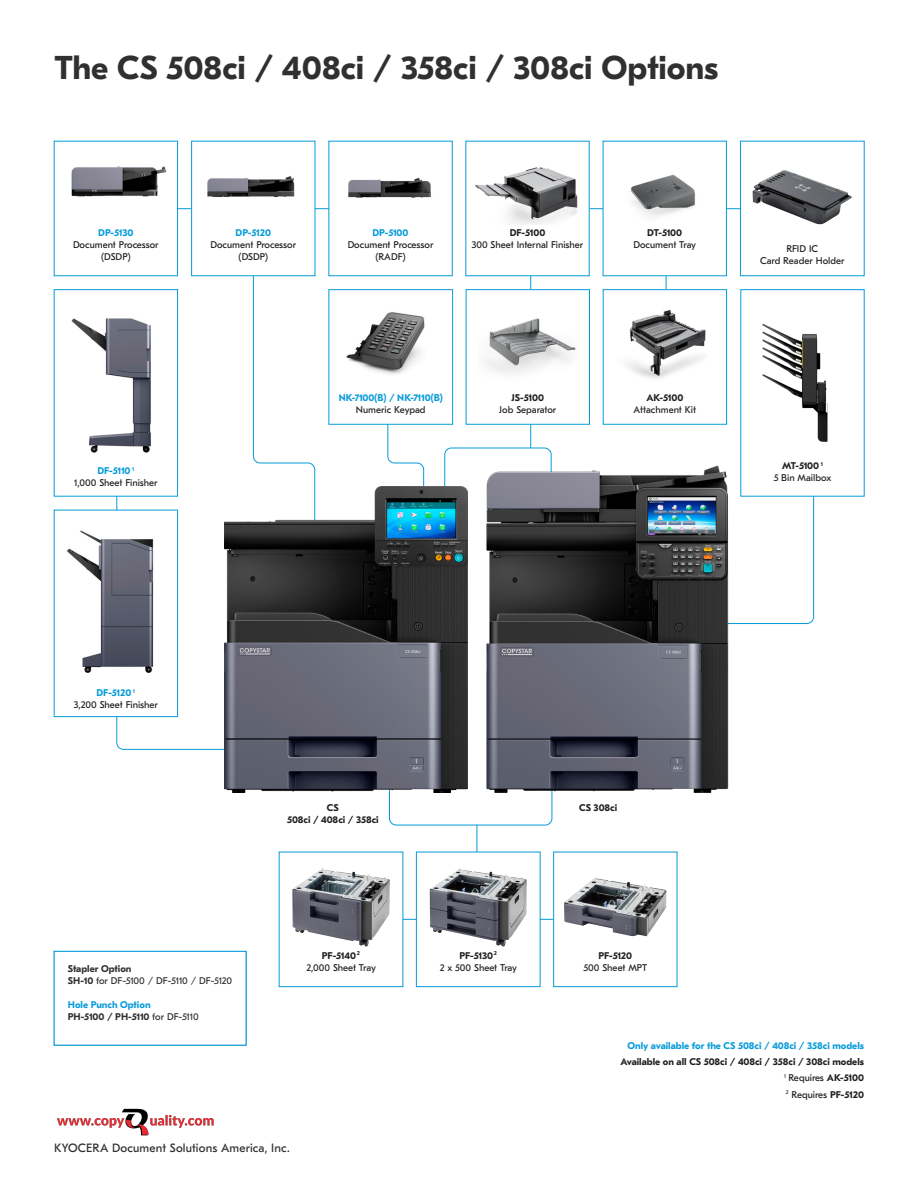
<style>
.page{position:relative;width:918px;height:1188px;background:#fff}
.page>*{position:absolute;margin:0;border:0;box-sizing:border-box;transform-origin:0 0}
.t1{font:700 33px "GT Eesti Pro Text";letter-spacing:-.005em;color:#312f30}
.t2{font:12px "GT Eesti Pro Text";letter-spacing:.01em;color:#312f30}
.t3{font:9.75px/12px "GT Eesti Pro Text";color:#231f20;text-align:center}
.t4{font:700 9.75px/16.4px "GT Eesti Pro Text";color:#231f20;text-align:justify}
.t5{font:700 9.75px/12px "GT Eesti Pro Text";color:#069bda}
.t6{font:9.75px "GT Eesti Pro Text";letter-spacing:-.015em;color:#312f30}
.t7{font:700 9.75px "GT Eesti Pro Text";letter-spacing:-.03em;color:#069bda}
.t8{font:700 9.75px "GT Eesti Pro Text";color:#312f30}
.s1{font-weight:700;color:#069bda}
.s2{font-weight:700}
.s3{color:#312f30}
.s4{font-weight:400;color:#312f30}
.s5{font-weight:400}
</style>
<div class="page">
<svg style="left:651px;top:397px;width:163px;height:227px"></svg>
<svg style="left:444px;top:423px;width:108px;height:144px"></svg>
<hr style="left:719px;top:208px;width:31px;height:1px;background:#069bda">
<svg style="left:387px;top:424px;width:37px;height:63px"></svg>
<svg style="left:116px;top:397px;width:137px;height:353px"></svg>
<hr style="left:581px;top:208px;width:31px;height:1px;background:#069bda">
<hr style="left:666px;top:267px;width:1px;height:31px;background:#069bda">
<hr style="left:530px;top:267px;width:1px;height:31px;background:#069bda">
<hr style="left:59px;top:208px;width:373px;height:1px;background:#069bda">
<svg style="left:253px;top:276px;width:62px;height:211px"></svg>
<div style="left:603px;top:141px;width:123px;height:135px;background:#fff"></div>
<img style="left:631px;top:174px;width:64px;height:43px">
<img style="left:485px;top:318px;width:91px;height:56px">
<div style="left:466px;top:289px;width:124px;height:135px;border:1px solid #069bda"></div>
<div style="left:466px;top:141px;width:123px;height:135px;background:#fff"></div>
<img style="left:475px;top:167px;width:103px;height:57px">
<div style="left:54px;top:141px;width:124px;height:135px;background:#fff"></div>
<img style="left:71px;top:166px;width:96px;height:31px">
<div style="left:192px;top:141px;width:123px;height:135px;background:#fff"></div>
<img style="left:207px;top:176px;width:88px;height:21px">
<div style="left:329px;top:141px;width:123px;height:135px;background:#fff"></div>
<img style="left:348px;top:177px;width:83px;height:21px">
<div style="left:740px;top:141px;width:124px;height:135px;background:#fff"></div>
<img style="left:753px;top:170px;width:99px;height:54px">
<div style="left:54px;top:510px;width:124px;height:207px;background:#fff"></div>
<img style="left:67px;top:530px;width:87px;height:143px">
<div style="left:54px;top:510px;width:124px;height:207px;border:1px solid #069bda"></div>
<div style="left:54px;top:290px;width:124px;height:206px;background:#fff"></div>
<img style="left:71px;top:318px;width:80px;height:135px">
<div style="left:54px;top:289px;width:124px;height:207px;border:1px solid #069bda"></div>
<div style="left:741px;top:290px;width:123px;height:206px;background:#fff"></div>
<img style="left:762px;top:323px;width:66px;height:119px">
<div style="left:603px;top:290px;width:124px;height:134px;background:#fff"></div>
<img style="left:628px;top:309px;width:78px;height:70px">
<div style="left:603px;top:289px;width:124px;height:135px;border:1px solid #069bda"></div>
<img style="left:346px;top:312px;width:79px;height:62px">
<div style="left:329px;top:289px;width:124px;height:135px;border:1px solid #069bda"></div>
<svg style="left:389px;top:743px;width:163px;height:82px"></svg>
<hr style="left:477px;top:825px;width:1px;height:85px;background:#069bda">
<hr style="left:387px;top:919px;width:216px;height:1px;background:#069bda">
<div style="left:416px;top:852px;width:124px;height:135px;background:#fff"></div>
<img style="left:430px;top:868px;width:97px;height:79px">
<div style="left:416px;top:852px;width:124px;height:135px;border:1px solid #069bda"></div>
<div style="left:279px;top:852px;width:124px;height:135px;background:#fff"></div>
<img style="left:292px;top:868px;width:80px;height:79px">
<div style="left:554px;top:852px;width:123px;height:135px;background:#fff"></div>
<img style="left:564px;top:878px;width:103px;height:58px">
<div style="left:553px;top:852px;width:124px;height:135px;border:1px solid #069bda"></div>
<div style="left:54px;top:951px;width:192px;height:94px;border:1px solid #069bda"></div>
<img style="left:225px;top:487px;width:242px;height:306px">
<img style="left:485px;top:465px;width:247px;height:328px">
<img style="left:57px;top:1108px;width:157px;height:28px">
<h1 class="t1" style="left:55px;top:50px;width:665px">The CS 508ci / 408ci / 358ci / 308ci Options</h1>
<p class="t5" style="left:98px;top:227px;width:37px">DP-5130</p>
<p class="t3" style="left:73px;top:239px;width:87px">Document Processor (DSDP)</p>
<p class="t5" style="left:236px;top:227px;width:37px">DP-5120</p>
<p class="t3" style="left:210px;top:239px;width:87px">Document Processor (DSDP)</p>
<p class="t5" style="left:373px;top:227px;width:38px">DP-5100</p>
<p class="t3" style="left:348px;top:239px;width:87px">Document Processor (RADF)</p>
<p class="t3" style="left:760px;top:243px;width:86px">RFID IC<br>Card Reader Holder</p>
<p class="t4" style="left:510px;top:225px;width:37px">DF-5100</p>
<p class="t3" style="left:472px;top:239px;width:113px">300 Sheet Internal Finisher</p>
<p class="t4" style="left:647px;top:225px;width:37px">DT-5100</p>
<p class="t3" style="left:633px;top:239px;width:64px">Document Tray</p>
<p class="t7" style="left:339px;top:392px;width:106px">NK-7100(B) / NK-7110(B)</p>
<p class="t3" style="left:356px;top:404px;width:71px">Numeric Keypad</p>
<p class="t4" style="left:512px;top:390px;width:34px">JS-5100</p>
<p class="t3" style="left:499px;top:404px;width:59px">Job Separator</p>
<p class="t4" style="left:646px;top:390px;width:39px">AK-5100</p>
<p class="t3" style="left:634px;top:404px;width:64px">Attachment Kit</p>
<p class="t3" style="left:74px;top:465px;width:85px"><span class="s1">DF-5110</span> <sup>1<br></sup>1,000 Sheet Finisher</p>
<p class="t3" style="left:774px;top:460px;width:59px"><span class="s2">MT-5100</span> <sup>1<br></sup>5 Bin Mailbox</p>
<p class="t3" style="left:74px;top:687px;width:86px"><span class="s1">DF-5120</span> <sup>1<br></sup>3,200 Sheet Finisher</p>
<p class="t4" style="left:327px;top:800px;width:13px">CS</p>
<p class="t4" style="left:579px;top:800px;width:40px">CS 308ci</p>
<p class="t4" style="left:287px;top:812px;width:93px">508ci / 408ci / 358ci</p>
<p class="t3" style="left:306px;top:949px;width:71px"><span class="s2">PF-5140</span> <sup>2<br></sup>2,000 Sheet Tray</p>
<p class="t4" style="left:598px;top:947px;width:35px">PF-5120</p>
<p class="t3" style="left:440px;top:949px;width:79px"><span class="s2">PF-5130</span> <sup>2<br></sup>2 x 500 Sheet Tray</p>
<p class="t8" style="left:68px;top:964px;width:65px">Stapler Option</p>
<p class="t3" style="left:584px;top:961px;width:65px">500 Sheet MPT</p>
<p class="t6" style="left:68px;top:976px;width:166px"><span class="s2">SH-10</span> for DF-5100 / DF-5110 / DF-5120</p>
<p class="t5" style="left:68px;top:999px;width:132px">Hole Punch Option<br><span class="s3">PH-5100 / PH-5110</span> <span class="s4">for DF-5110</span></p>
<p class="t2" style="left:54px;top:1141px;width:237px">KYOCERA Document Solutions America, Inc.</p>
<p class="t5" style="left:628px;top:1040px;width:238px">Only available for the CS 508ci / 408ci / 358ci models</p>
<p class="t4" style="left:784px;top:1054px;width:81px;text-indent:-164px">Available on all CS 508ci / 408ci / 358ci / 308ci models <sup>1</sup> <span class="s5">Requires</span> AK-5100<br><sup>2</sup> <span class="s5">Requires</span> PF-5120</p>
</div>
